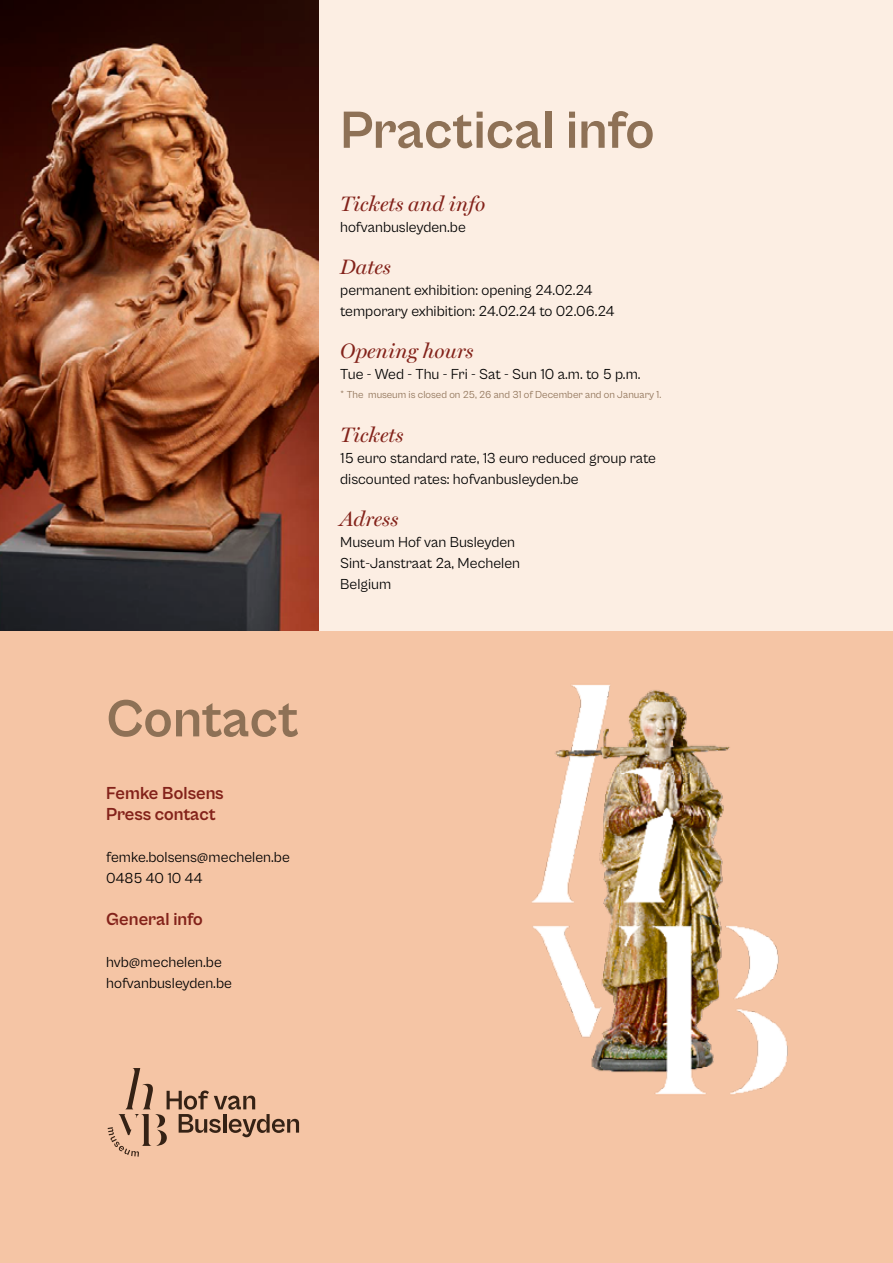
<style>
.page{position:relative;width:893px;height:1263px;background:#fff}
.page>*{position:absolute;margin:0;border:0;box-sizing:border-box;transform-origin:0 0}
.t1{font:700 54px "Cabinet Grotesk";color:#8e7156}
.t2{font:italic 21px "Miller Display";color:#83221a}
.t3{font:700 18px/21px "Cabinet Grotesk";color:#83221a}
.t4{font:15px/21px "Cabinet Grotesk";color:#000}
.t5{font:10.5px "Cabinet Grotesk";color:#8e7156}
</style>
<div class="page">
<div style="left:319px;top:0;width:574px;height:631px;background:#fceee3"></div>
<img style="left:0;top:0;width:319px;height:631px">
<div style="left:0;top:631px;width:893px;height:632px;background:#f5c5a5"></div>
<svg style="left:108px;top:1068px;width:191px;height:89px"></svg>
<img style="left:532px;top:685px;width:256px;height:410px">
<h1 class="t1" style="left:340px;top:101px;width:316px">Practical info</h1>
<h2 class="t2" style="left:340px;top:191px;width:146px">Tickets and info</h2>
<p class="t4" style="left:340px;top:216px;width:127px">hofvanbusleyden.be</p>
<h2 class="t2" style="left:340px;top:254px;width:52px">Dates</h2>
<p class="t4" style="left:340px;top:279px;width:276px">permanent exhibition: opening 24.02.24 temporary exhibition: 24.02.24 to 02.06.24</p>
<h2 class="t2" style="left:340px;top:338px;width:135px">Opening hours</h2>
<p class="t4" style="left:340px;top:363px;width:302px">Tue - Wed - Thu - Fri - Sat - Sun 10 a.m. to 5 p.m.</p>
<p class="t5" style="left:340px;top:389px;width:323px">* The museum is closed on 25, 26 and 31 of December and on January 1.</p>
<h2 class="t2" style="left:340px;top:422px;width:65px">Tickets</h2>
<p class="t4" style="left:340px;top:447px;width:317px">15 euro standard rate, 13 euro reduced group rate discounted rates: hofvanbusleyden.be</p>
<h2 class="t2" style="left:340px;top:506px;width:60px">Adress</h2>
<p class="t4" style="left:340px;top:531px;width:181px">Museum Hof van Busleyden<br>Sint-Janstraat 2a, Mechelen<br>Belgium</p>
<h1 class="t1" style="left:106px;top:690px;width:194px">Contact</h1>
<p class="t3" style="left:106px;top:783px;width:119px">Femke Bolsens<br>Press contact</p>
<p class="t4" style="left:106px;top:846px;width:185px">femke.bolsens@mechelen.be<br>0485 40 10 44</p>
<p class="t3" style="left:106px;top:909px;width:98px">General info</p>
<p class="t4" style="left:106px;top:951px;width:127px">hvb@mechelen.be hofvanbusleyden.be</p>
</div>
